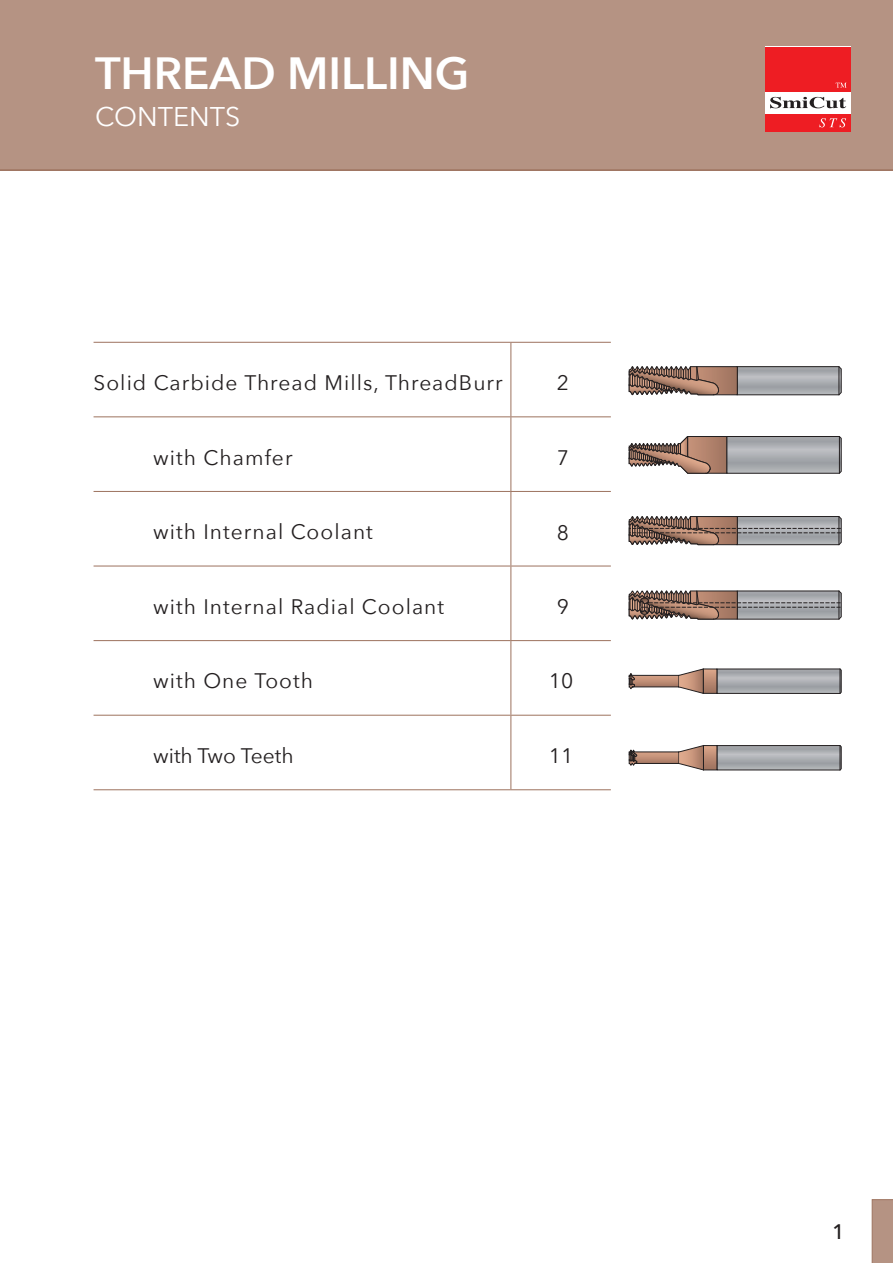
<style>
.page{position:relative;width:893px;height:1263px;background:#fff}
.page>*{position:absolute;margin:0;border:0;box-sizing:border-box;transform-origin:0 0}
.t1{font:600 45px "Avenir Next";color:#fff}
.t2{font:27px "Avenir Next";color:#fff}
.t3{font:21px "Avenir Next";letter-spacing:.05em;color:#231f20}
.t4{font:21px "Avenir Next";color:#231f20}
.t5{font:500 21px "Avenir Next";color:#231f20}
</style>
<div class="page">
<svg style="left:872px;top:1199px;width:21px;height:64px"></svg>
<div style="left:0;top:0;width:893px;height:171px;background:#b59383"></div>
<div style="left:765px;top:47px;width:85px;height:85px;background:#fff"></div>
<svg style="left:770px;top:97px;width:76px;height:11px"></svg>
<svg style="left:765px;top:114px;width:85px;height:18px;background:#ee242a"></svg>
<div style="left:765px;top:47px;width:85px;height:44px;background:#ee1d23"></div>
<svg style="left:629px;top:591px;width:212px;height:28px;background:#93847f"></svg>
<svg style="left:629px;top:516px;width:212px;height:29px;background:#92837e"></svg>
<svg style="left:629px;top:436px;width:212px;height:37px;background:#a79b97"></svg>
<svg style="left:629px;top:366px;width:212px;height:29px;background:#998a84"></svg>
<svg style="left:629px;top:745px;width:212px;height:25px;background:#aea4a1"></svg>
<svg style="left:629px;top:669px;width:212px;height:25px;background:#aea4a1"></svg>
<hr style="left:510px;top:417px;width:1px;height:74px;background:#9d725e">
<hr style="left:94px;top:491px;width:417px;height:1px;background:#9d725e">
<hr style="left:511px;top:491px;width:100px;height:1px;background:#9d725e">
<hr style="left:510px;top:492px;width:1px;height:74px;background:#9d725e">
<hr style="left:94px;top:566px;width:417px;height:1px;background:#9d725e">
<hr style="left:511px;top:566px;width:100px;height:1px;background:#9d725e">
<hr style="left:510px;top:566px;width:1px;height:74px;background:#9d725e">
<hr style="left:94px;top:640px;width:417px;height:1px;background:#9d725e">
<hr style="left:511px;top:640px;width:100px;height:1px;background:#9d725e">
<hr style="left:510px;top:641px;width:1px;height:74px;background:#9d725e">
<hr style="left:94px;top:715px;width:417px;height:1px;background:#9d725e">
<hr style="left:511px;top:715px;width:100px;height:1px;background:#9d725e">
<hr style="left:510px;top:716px;width:1px;height:73px;background:#9d725e">
<hr style="left:94px;top:789px;width:417px;height:1px;background:#9d725e">
<hr style="left:511px;top:789px;width:100px;height:1px;background:#9d725e">
<hr style="left:94px;top:342px;width:417px;height:1px;background:#9d725e">
<hr style="left:511px;top:342px;width:100px;height:1px;background:#9d725e">
<hr style="left:510px;top:343px;width:1px;height:73px;background:#9d725e">
<hr style="left:94px;top:416px;width:417px;height:1px;background:#9d725e">
<hr style="left:511px;top:416px;width:100px;height:1px;background:#9d725e">
<h1 class="t1" style="left:95px;top:44px;width:376px">THREAD MILLING</h1>
<p class="t2" style="left:95px;top:99px;width:147px">CONTENTS</p>
<p class="t3" style="left:94px;top:369px;width:411px">Solid Carbide Thread Mills, ThreadBurr</p>
<p class="t3" style="left:557px;top:365px;width:14px">2</p>
<p class="t3" style="left:153px;top:444px;width:141px">with Chamfer</p>
<p class="t3" style="left:557px;top:439px;width:14px">7</p>
<p class="t3" style="left:153px;top:518px;width:221px">with Internal Coolant</p>
<p class="t3" style="left:557px;top:514px;width:14px">8</p>
<p class="t3" style="left:153px;top:593px;width:293px">with Internal Radial Coolant</p>
<p class="t3" style="left:557px;top:589px;width:14px">9</p>
<p class="t3" style="left:153px;top:667px;width:162px">with One Tooth</p>
<p class="t3" style="left:549px;top:663px;width:26px">10</p>
<p class="t4" style="left:153px;top:742px;width:142px">with Two Teeth</p>
<p class="t3" style="left:549px;top:738px;width:26px">11</p>
<p class="t5" style="left:832px;top:1213px;width:14px">1</p>
</div>
